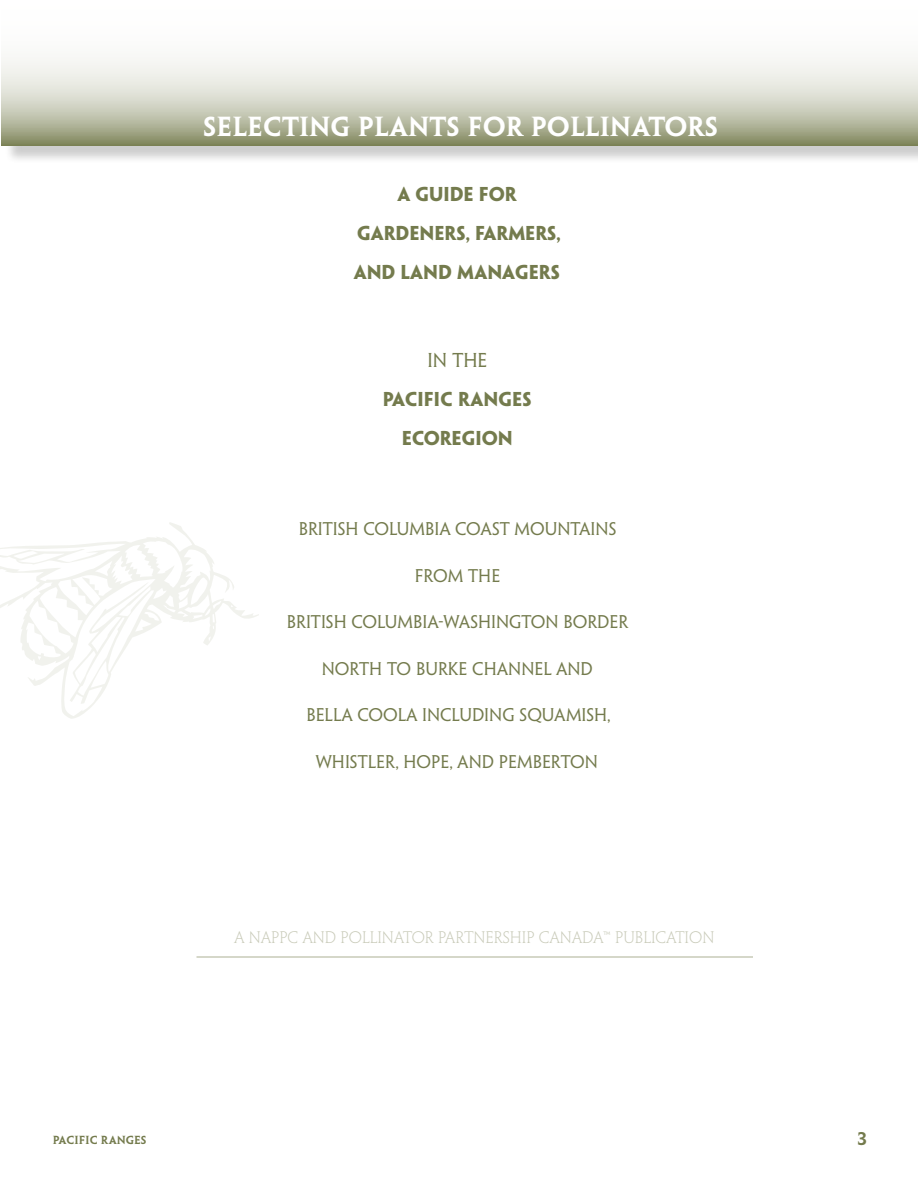
<style>
.page{position:relative;width:918px;height:1188px;background:#fff}
.page>*{position:absolute;margin:0;border:0;box-sizing:border-box;transform-origin:0 0}
.t1{font:24.75px "Penumbra MM 585 1000";color:#fff}
.t2{font:18px/39px "Penumbra MM 725 150";color:#747b4d;text-align:center}
.t3{font:18px "Penumbra MM 365 500";color:#747b4d}
.t4{font:16.5px "Penumbra MM 365 500";color:#747b4d}
.t5{font:16.5px "Penumbra MM 585 1000";color:#747b4d}
.t6{font:15px "Penumbra MM 220 1000";color:#c8cab8}
.t7{font:10.5px "Penumbra MM 585 1000";letter-spacing:.065em;color:#747b4d}
</style>
<div class="page">
<svg style="left:0;top:522px;width:258px;height:197px"></svg>
<div style="left:4px;top:0;width:914px;height:164px;background:#000;opacity:.2"></div>
<svg style="left:2px;top:0;width:916px;height:146px"></svg>
<hr style="left:196px;top:956px;width:557px;height:2px;background:#c8cab8">
<h1 class="t1" style="left:203px;top:113px;width:517px">SELECTING PLANTS FOR POLLINATORS</h1>
<p class="t2" style="left:354px;top:174px;width:209px">A GUIDE FOR<br>GARDENERS, FARMERS,<br>AND LAND MANAGERS</p>
<p class="t3" style="left:427px;top:350px;width:61px">IN THE</p>
<p class="t2" style="left:383px;top:380px;width:150px">PACIFIC RANGES<br>ECOREGION</p>
<p class="t4" style="left:299px;top:519px;width:319px">BRITISH COLUMBIA COAST MOUNTAINS</p>
<p class="t4" style="left:415px;top:566px;width:87px">FROM THE</p>
<p class="t4" style="left:287px;top:612px;width:343px">BRITISH COLUMBIA-WASHINGTON BORDER</p>
<p class="t4" style="left:322px;top:659px;width:273px">NORTH TO BURKE CHANNEL AND</p>
<p class="t4" style="left:306px;top:705px;width:306px">BELLA COOLA INCLUDING SQUAMISH,</p>
<p class="t4" style="left:316px;top:752px;width:284px">WHISTLER, HOPE, AND PEMBERTON</p>
<p class="t6" style="left:234px;top:929px;width:482px">A NAPPC AND POLLINATOR PARTNERSHIP CANADA™ PUBLICATION</p>
<p class="t7" style="left:53px;top:1134px;width:94px">PACIFIC RANGES</p>
<p class="t5" style="left:857px;top:1129px;width:10px">3</p>
</div>
